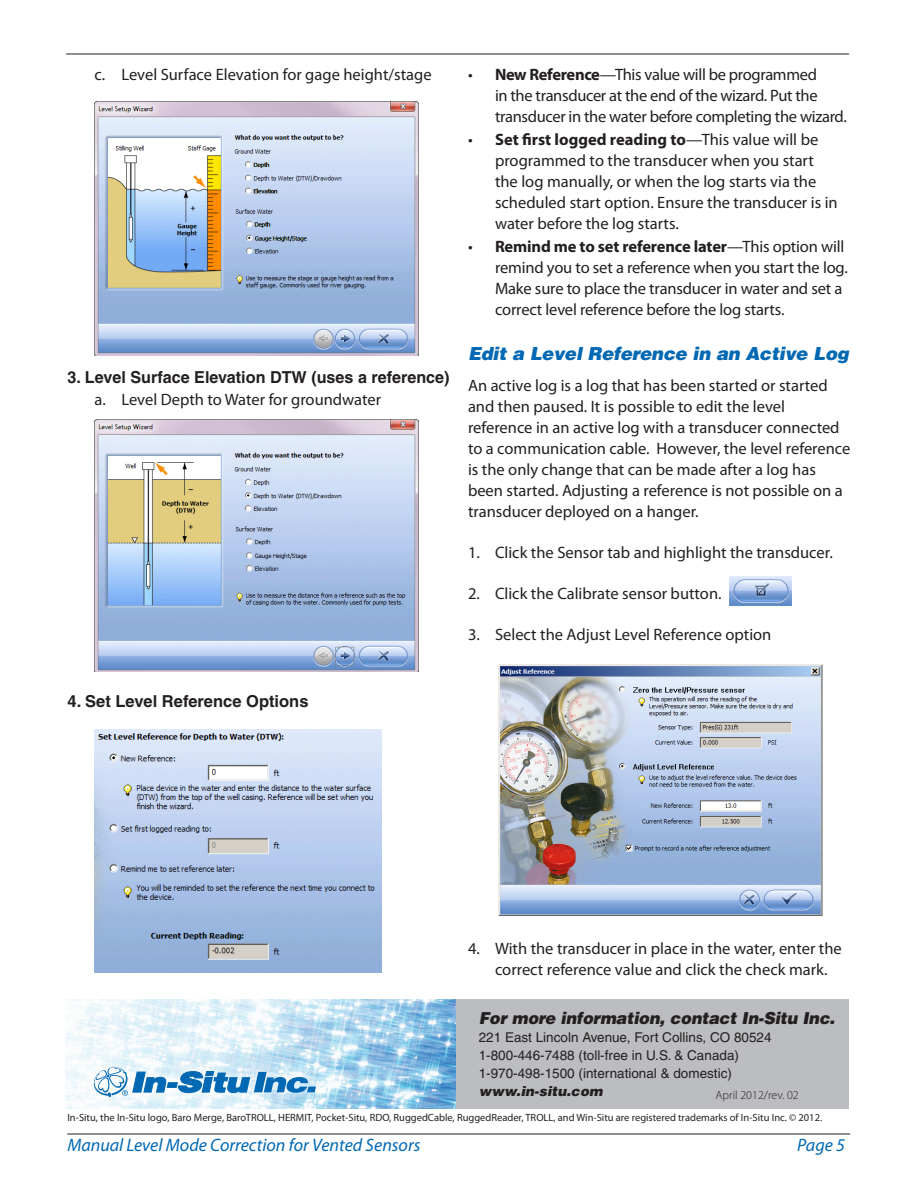
<style>
.page{position:relative;width:918px;height:1188px;background:#fff}
.page>*{position:absolute;margin:0;border:0;box-sizing:border-box;transform-origin:0 0}
.Footer_style{font:italic 18px "Myriad Pro";color:#0168b3}
.Header_1{font:italic 900 18px "Helvetica";letter-spacing:-.01em;color:#0168b3}
.Body_Paragraph{font:16.5px/21px "Myriad Pro";color:#231f20}
.Body_Bullet_1{font:16.5px/21px "Myriad Pro";letter-spacing:-.01em;color:#231f20}
.Header_2{font:700 16.5px "Helvetica";color:#231f20}
.Body_Numbered_b{font:16.5px "Myriad Pro";color:#231f20}
.t1{font:italic 900 16.5px "Helvetica";letter-spacing:-.01em;color:#231f20}
.Body_Numbered_a{font:16.5px "Myriad Pro";color:#231f20}
.t2{font:13.5px "Helvetica";color:#231f20}
.t3{font:italic 900 13.5px "Helvetica";color:#231f20}
.Document_Number{font:300 12px "Myriad Pro";color:#231f20}
.t4{font:10.5px "Myriad Pro";color:#231f20}
.s1{font-weight:700}
</style>
<div class="page">
<hr style="left:67px;top:1134px;width:783px;height:1px;background:#231f20">
<hr style="left:66px;top:54px;width:783px;height:1px;background:#231f20">
<div style="left:452px;top:999px;width:396px;height:110px;background:#bcbdc0"></div>
<img style="left:65px;top:999px;width:390px;height:110px">
<svg style="left:84px;top:1057px;width:240px;height:48px"></svg>
<svg style="left:93px;top:1067px;width:223px;height:30px"></svg>
<img style="left:94px;top:730px;width:288px;height:243px">
<img style="left:94px;top:102px;width:324px;height:253px">
<img style="left:94px;top:419px;width:324px;height:253px">
<img style="left:729px;top:576px;width:62px;height:29px">
<img style="left:499px;top:664px;width:323px;height:252px">
<p class="Body_Numbered_b" style="left:94px;top:64px;width:339px">c. Level Surface Elevation for gage height/stage</p>
<p class="Header_2" style="left:68px;top:367px;width:384px">3. Level Surface Elevation DTW (uses a reference)</p>
<p class="Body_Numbered_a" style="left:94px;top:389px;width:288px">a. Level Depth to Water for groundwater</p>
<p class="Body_Bullet_1" style="left:495px;top:64px;width:353px;text-indent:-27px">• <span class="s1">New Reference</span>—This value will be programmed<br>in the transducer at the end of the wizard. Put the transducer in the water before completing the wizard.</p>
<p class="Body_Bullet_1" style="left:495px;top:129px;width:344px;text-indent:-27px">• <span class="s1">Set first logged reading to</span>—This value will be programmed to the transducer when you start the log manually, or when the log starts via the scheduled start option. Ensure the transducer is in water before the log starts.</p>
<p class="Body_Bullet_1" style="left:495px;top:236px;width:354px;text-indent:-27px">• <span class="s1">Remind me to set reference later</span>—This option will remind you to set a reference when you start the log.<br>Make sure to place the transducer in water and set a correct level reference before the log starts.</p>
<p class="Header_1" style="left:468px;top:342px;width:382px">Edit a Level Reference in an Active Log</p>
<p class="Body_Paragraph" style="left:468px;top:375px;width:384px">An active log is a log that has been started or started and then paused. It is possible to edit the level reference in an active log with a transducer connected to a communication cable. However, the level reference is the only change that can be made after a log has been started. Adjusting a reference is not possible on a transducer deployed on a hanger.</p>
<p class="Body_Paragraph" style="left:468px;top:542px;width:366px">1. Click the Sensor tab and highlight the transducer.</p>
<p class="Body_Paragraph" style="left:468px;top:583px;width:255px">2. Click the Calibrate sensor button.</p>
<p class="Body_Paragraph" style="left:468px;top:624px;width:305px">3. Select the Adjust Level Reference option</p>
<p class="Header_2" style="left:68px;top:691px;width:243px">4. Set Level Reference Options</p>
<p class="Body_Paragraph" style="left:495px;top:938px;width:348px;text-indent:-27px">4. With the transducer in place in the water, enter the correct reference value and click the check mark.</p>
<p class="t1" style="left:479px;top:1008px;width:358px">For more information, contact In-Situ Inc.</p>
<p class="t2" style="left:479px;top:1030px;width:294px">221 East Lincoln Avenue, Fort Collins, CO 80524</p>
<p class="t2" style="left:479px;top:1048px;width:262px">1-800-446-7488 (toll-free in U.S. &amp; Canada)</p>
<p class="t2" style="left:479px;top:1066px;width:255px">1-970-498-1500 (international &amp; domestic)</p>
<p class="t3" style="left:479px;top:1083px;width:125px">www.in-situ.com</p>
<p class="Document_Number" style="left:716px;top:1087px;width:85px">April 2012/rev. 02</p>
<p class="t4" style="left:67px;top:1111px;width:756px">In-Situ, the In-Situ logo, Baro Merge, BaroTROLL, HERMIT, Pocket-Situ, RDO, RuggedCable, RuggedReader, TROLL, and Win-Situ are registered trademarks of In-Situ Inc. © 2012.</p>
<p class="Footer_style" style="left:68px;top:1134px;width:354px">Manual Level Mode Correction for Vented Sensors</p>
<p class="Footer_style" style="left:797px;top:1134px;width:49px">Page 5</p>
</div>
